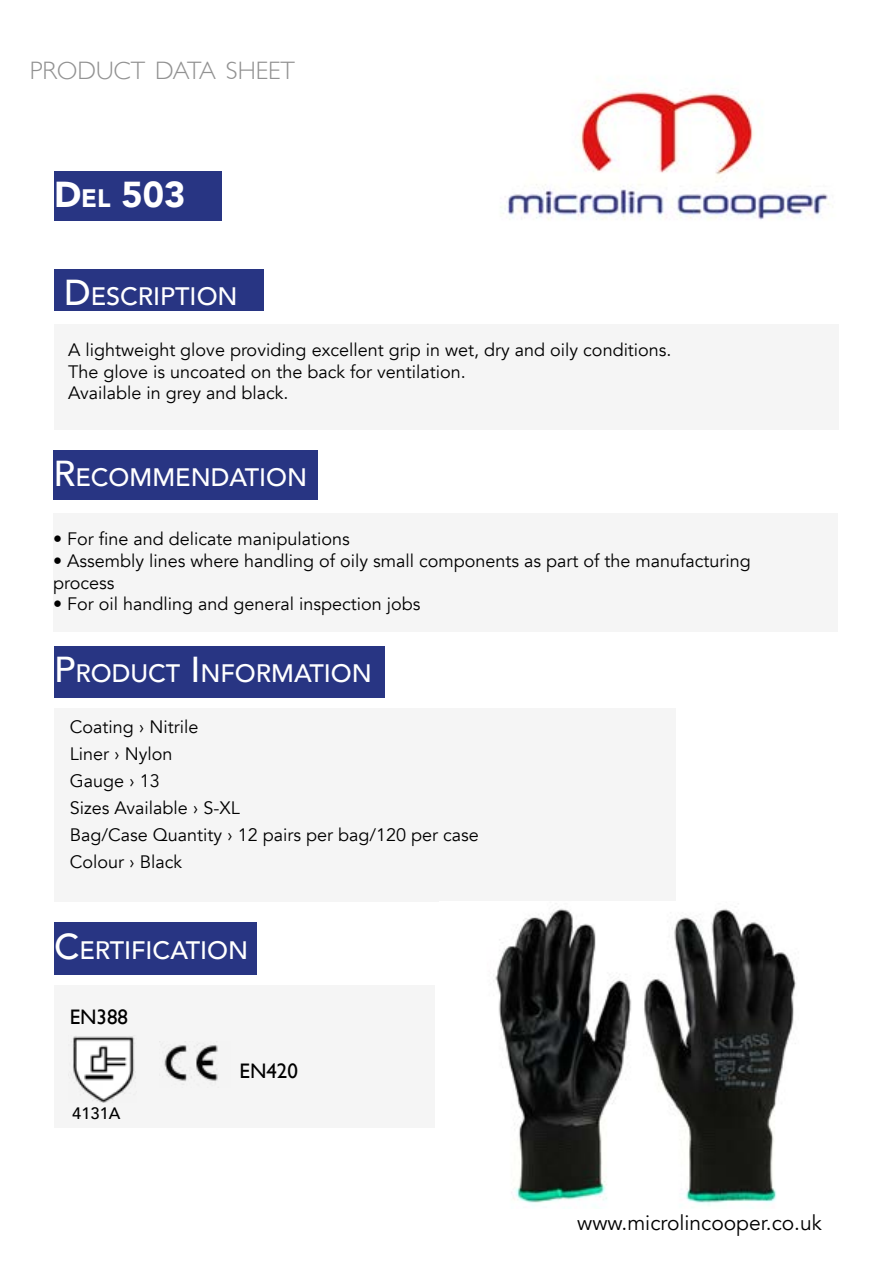
<style>
.page{position:relative;width:893px;height:1263px;background:#fff}
.page>*{position:absolute;margin:0;border:0;box-sizing:border-box;transform-origin:0 0}
.t1{font:900 36px "Avenir";color:#fff}
.t2{font:500 25.2px "Avenir";color:#fff}
.t3{font:300 25.2px "Gill Sans";color:#929292}
.t4{font:21px "Avenir";color:#000}
.t5{font:21px "Gill Sans";color:#000}
.t6{font:18px/27px "Avenir";color:#000}
.t7{font:500 16.5px "Avenir";color:#000}
.s1{font-size:25.2px}
.s2{font-size:36px}
</style>
<div class="page">
<div style="left:54px;top:324px;width:785px;height:105px;background:#f5f5f5"></div>
<div style="left:54px;top:269px;width:209px;height:41px;background:#283583"></div>
<div style="left:53px;top:513px;width:785px;height:118px;background:#f5f5f5"></div>
<div style="left:54px;top:450px;width:264px;height:50px;background:#283583"></div>
<div style="left:54px;top:646px;width:331px;height:51px;background:#283583"></div>
<div style="left:54px;top:708px;width:621px;height:193px;background:#f5f5f5"></div>
<img style="left:500px;top:90px;width:331px;height:130px">
<div style="left:54px;top:923px;width:202px;height:52px;background:#283583"></div>
<div style="left:54px;top:985px;width:381px;height:143px;background:#f5f5f5"></div>
<img style="left:164px;top:1044px;width:54px;height:37px">
<img style="left:73px;top:1036px;width:63px;height:66px">
<div style="left:54px;top:171px;width:167px;height:49px;background:#283583"></div>
<img style="left:495px;top:908px;width:301px;height:298px">
<h2 class="t3" style="left:30px;top:51px;width:267px">PRODUCT DATA SHEET</h2>
<h1 class="t1" style="left:54px;top:163px;width:133px">D<span class="s1">el</span> 503</h1>
<h2 class="t2" style="left:64px;top:274px;width:175px"><span class="s2">D</span>ESCRIPTION</h2>
<p class="t6" style="left:68px;top:339px;width:605px;line-height:21.6px">A lightweight glove providing excellent grip in wet, dry and oily conditions.<br>The glove is uncoated on the back for ventilation.<br>Available in grey and black.</p>
<h2 class="t2" style="left:54px;top:455px;width:255px"><span class="s2">R</span>ECOMMENDATION</h2>
<p class="t6" style="left:53px;top:526px;width:298px">• For fine and delicate manipulations</p>
<p class="t6" style="left:53px;top:550px;width:699px;line-height:21.6px">• Assembly lines where handling of oily small components as part of the manufacturing process</p>
<p class="t6" style="left:53px;top:591px;width:369px">• For oil handling and general inspection jobs</p>
<h2 class="t2" style="left:54px;top:652px;width:319px"><span class="s2">P</span>RODUCT <span class="s2">I</span> NFORMATION</h2>
<p class="t6" style="left:70px;top:713px;width:411px">Coating › Nitrile<br>Liner › Nylon<br>Gauge › 13<br>Sizes Available › S-XL<br>Bag/Case Quantity › 12 pairs per bag/120 per case<br>Colour › Black</p>
<h2 class="t2" style="left:54px;top:928px;width:196px"><span class="s2">C</span>ERTIFICATION</h2>
<p class="t5" style="left:70px;top:1005px;width:60px">EN388</p>
<p class="t7" style="left:72px;top:1099px;width:50px">4131A</p>
<p class="t5" style="left:240px;top:1059px;width:60px">EN420</p>
<p class="t4" style="left:577px;top:1210px;width:246px">www.microlincooper.co.uk</p>
</div>
